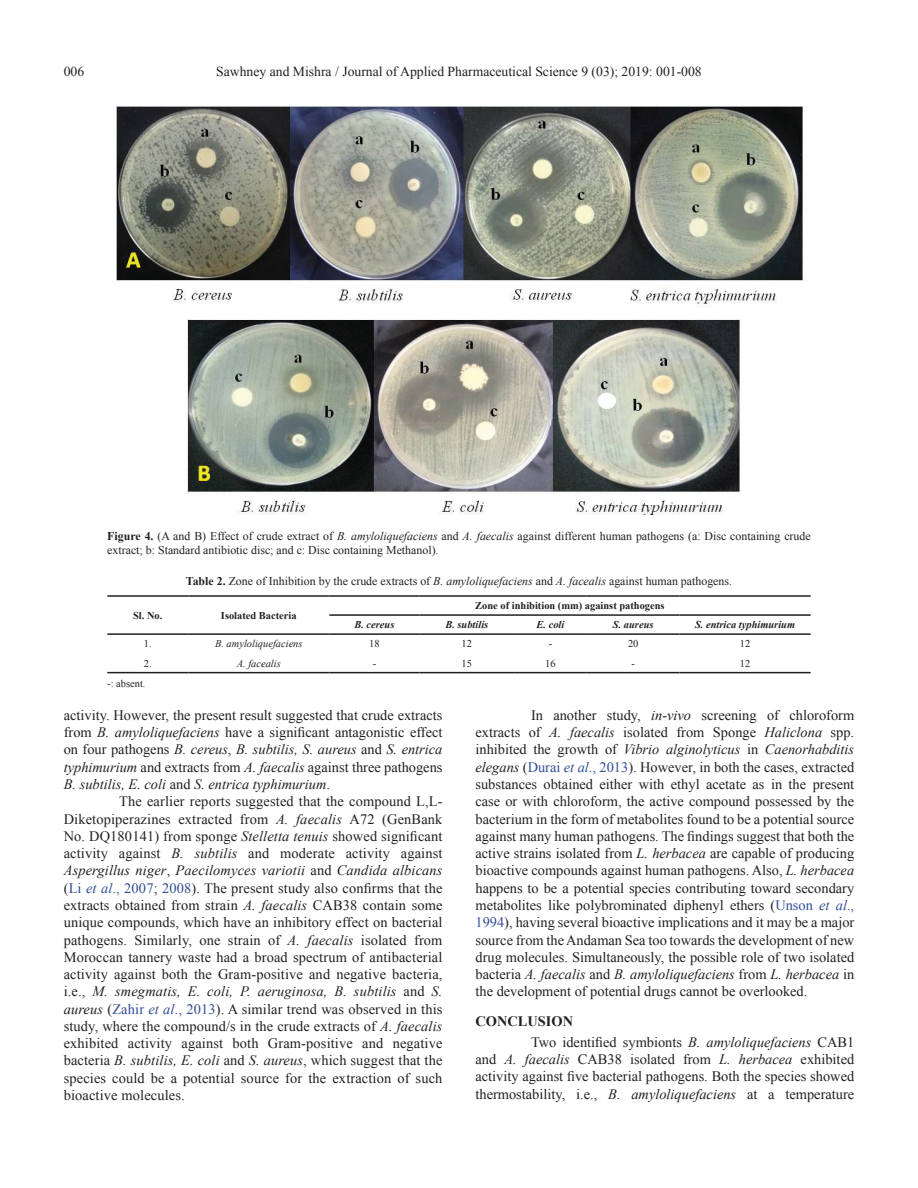
<style>
.page{position:relative;width:918px;height:1188px;background:#fff}
.page>*{position:absolute;margin:0;border:0;box-sizing:border-box;transform-origin:0 0}
.Para_Indent{font:14.4px/17.2px "Times New Roman";color:#231f20;text-align:justify}
.A_Head{font:700 14.4px "Times New Roman";color:#231f20}
.t1{font:13.65px "Times New Roman";color:#231f20}
.Fig_Caption{font:11.85px/14.2px "Times New Roman";color:#231f20}
.Table_Caption{font:11.85px "Times New Roman";color:#231f20}
.Table_Text{font:700 10.5px "Times New Roman";color:#231f20}
.Table_Text-2{font:italic 700 10.5px "Times New Roman";color:#231f20}
.Table_Text-3{font:italic 10.5px "Times New Roman";color:#231f20}
.Table_Text-4{font:10.5px "Times New Roman";color:#231f20}
.Table_Source{font:10.5px "Times New Roman";color:#231f20}
.s1{font-weight:700}
.s2{font-style:italic}
.s3{color:#304d94}
.s4{font-style:italic;color:#304d94}
</style>
<div class="page">
<hr style="left:107px;top:595px;width:81px;height:2px;background:#231f20">
<hr style="left:188px;top:595px;width:141px;height:2px;background:#231f20">
<hr style="left:107px;top:633px;width:81px;height:2px;background:#231f20">
<hr style="left:188px;top:633px;width:141px;height:2px;background:#231f20">
<hr style="left:329px;top:595px;width:91px;height:2px;background:#231f20">
<hr style="left:420px;top:595px;width:94px;height:2px;background:#231f20">
<hr style="left:514px;top:595px;width:73px;height:2px;background:#231f20">
<hr style="left:587px;top:595px;width:93px;height:2px;background:#231f20">
<hr style="left:680px;top:595px;width:131px;height:2px;background:#231f20">
<hr style="left:329px;top:614px;width:91px;height:2px;background:#231f20">
<hr style="left:420px;top:614px;width:94px;height:2px;background:#231f20">
<hr style="left:514px;top:614px;width:73px;height:2px;background:#231f20">
<hr style="left:587px;top:614px;width:93px;height:2px;background:#231f20">
<hr style="left:680px;top:614px;width:131px;height:2px;background:#231f20">
<hr style="left:329px;top:633px;width:91px;height:2px;background:#231f20">
<hr style="left:420px;top:633px;width:94px;height:2px;background:#231f20">
<hr style="left:514px;top:633px;width:73px;height:2px;background:#231f20">
<hr style="left:587px;top:633px;width:93px;height:2px;background:#231f20">
<hr style="left:680px;top:633px;width:131px;height:2px;background:#231f20">
<hr style="left:107px;top:672px;width:81px;height:1px;background:#231f20">
<hr style="left:188px;top:672px;width:141px;height:1px;background:#231f20">
<hr style="left:329px;top:672px;width:91px;height:1px;background:#231f20">
<hr style="left:420px;top:672px;width:94px;height:1px;background:#231f20">
<hr style="left:514px;top:672px;width:73px;height:1px;background:#231f20">
<hr style="left:587px;top:672px;width:93px;height:1px;background:#231f20">
<hr style="left:680px;top:672px;width:131px;height:1px;background:#231f20">
<img style="left:116px;top:106px;width:691px;height:409px">
<p class="t1" style="left:64px;top:63px;width:22px">006</p>
<p class="t1" style="left:216px;top:63px;width:487px">Sawhney and Mishra / Journal of Applied Pharmaceutical Science 9 (03); 2019: 001-008</p>
<p class="Fig_Caption" style="left:107px;top:528px;width:705px"><span class="s1">Figure 4.</span> (A and B) Effect of crude extract of <span class="s2">B. amyloliquefaciens</span> and <span class="s2">A. faecalis</span> against different human pathogens (a: Disc containing crude extract; b: Standard antibiotic disc; and c: Disc containing Methanol).</p>
<p class="Table_Caption" style="left:186px;top:573px;width:548px"><span class="s1">Table 2.</span> Zone of Inhibition by the crude extracts of <span class="s2">B. amyloliquefaciens</span> and <span class="s2">A. facealis</span> against human pathogens.</p>
<p class="Table_Text" style="left:133px;top:608px;width:31px">Sl. No.</p>
<p class="Table_Text" style="left:221px;top:608px;width:77px">Isolated Bacteria</p>
<p class="Table_Text" style="left:475px;top:598px;width:191px">Zone of inhibition (mm) against pathogens</p>
<p class="Table_Text-2" style="left:354px;top:617px;width:42px">B. cereus</p>
<p class="Table_Text-2" style="left:445px;top:617px;width:44px">B. subtilis</p>
<p class="Table_Text-2" style="left:537px;top:617px;width:29px">E. coli</p>
<p class="Table_Text-2" style="left:613px;top:617px;width:42px">S. aureus</p>
<p class="Table_Text-2" style="left:695px;top:617px;width:102px">S. entrica typhimurium</p>
<p class="Table_Text-4" style="left:144px;top:637px;width:9px">1.</p>
<p class="Table_Text-3" style="left:215px;top:637px;width:89px">B. amyloliquefaciens</p>
<p class="Table_Text-4" style="left:369px;top:637px;width:12px">18</p>
<p class="Table_Text-4" style="left:462px;top:637px;width:12px">12</p>
<p class="Table_Text-4" style="left:549px;top:637px;width:5px">-</p>
<p class="Table_Text-4" style="left:628px;top:637px;width:12px">20</p>
<p class="Table_Text-4" style="left:740px;top:637px;width:12px">12</p>
<p class="Table_Text-4" style="left:144px;top:656px;width:9px">2.</p>
<p class="Table_Text-3" style="left:237px;top:656px;width:46px">A. facealis</p>
<p class="Table_Text-4" style="left:373px;top:656px;width:5px">-</p>
<p class="Table_Text-4" style="left:462px;top:656px;width:12px">15</p>
<p class="Table_Text-4" style="left:545px;top:656px;width:12px">16</p>
<p class="Table_Text-4" style="left:632px;top:656px;width:5px">-</p>
<p class="Table_Text-4" style="left:740px;top:656px;width:12px">12</p>
<p class="Table_Source" style="left:107px;top:677px;width:40px">-: absent.</p>
<p class="Para_Indent" style="left:64px;top:706px;width:380px">activity. However, the present result suggested that crude extracts from <span class="s2">B. amyloliquefaciens</span> have a significant antagonistic effect on four pathogens <span class="s2">B. cereus</span>, <span class="s2">B. subtilis, S. aureus</span> and <span class="s2">S. entrica typhimurium</span> and extracts from <span class="s2">A. faecalis</span> against three pathogens <span class="s2">B. subtilis, E. coli</span> and <span class="s2">S. entrica typhimurium</span>.</p>
<p class="Para_Indent" style="left:64px;top:793px;width:380px;text-indent:56px">The earlier reports suggested that the compound L,L-Diketopiperazines extracted from <span class="s2">A. faecalis</span> A72 (GenBank No. DQ180141) from sponge <span class="s2">Stelletta tenuis</span> showed significant activity against <span class="s2">B. subtilis</span> and moderate activity against <span class="s2">Aspergillus niger</span>, <span class="s2">Paecilomyces variotii</span> and <span class="s2">Candida albicans </span>(<span class="s3">Li</span> <span class="s4">et al</span><span class="s3">., 2007</span>; <span class="s3">2008</span>). The present study also confirms that the extracts obtained from strain <span class="s2">A. faecalis</span> CAB38 contain some unique compounds, which have an inhibitory effect on bacterial pathogens. Similarly, one strain of <span class="s2">A. faecalis</span> isolated from Moroccan tannery waste had a broad spectrum of antibacterial activity against both the Gram-positive and negative bacteria, i.e., <span class="s2">M. smegmatis, E. coli, P. aeruginosa, B. subtilis</span> and <span class="s2">S. aureus</span> (<span class="s3">Zahir</span> <span class="s4">et al</span><span class="s3">., 2013</span>). A similar trend was observed in this study, where the compound/s in the crude extracts of <span class="s2">A. faecalis </span>exhibited activity against both Gram-positive and negative bacteria <span class="s2">B. subtilis, E. coli</span> and <span class="s2">S. aureus</span>, which suggest that the species could be a potential source for the extraction of such bioactive molecules.</p>
<p class="Para_Indent" style="left:476px;top:706px;width:380px;text-indent:56px">In another study, <span class="s2">in-vivo</span> screening of chloroform extracts of <span class="s2">A. faecalis</span> isolated from Sponge <span class="s2">Haliclona</span> spp. inhibited the growth of <span class="s2">Vibrio alginolyticus</span> in <span class="s2">Caenorhabditis elegans</span> (<span class="s3">Durai</span> <span class="s4">et al</span><span class="s3">., 2013</span>). However, in both the cases, extracted substances obtained either with ethyl acetate as in the present case or with chloroform, the active compound possessed by the bacterium in the form of metabolites found to be a potential source against many human pathogens. The findings suggest that both the active strains isolated from <span class="s2">L. herbacea</span> are capable of producing bioactive compounds against human pathogens. Also, <span class="s2">L. herbacea </span>happens to be a potential species contributing toward secondary metabolites like polybrominated diphenyl ethers (<span class="s3">Unson</span> <span class="s4">et al</span><span class="s3">., 1994</span>), having several bioactive implications and it may be a major source from the Andaman Sea too towards the development of new drug molecules. Simultaneously, the possible role of two isolated bacteria <span class="s2">A. faecalis</span> and <span class="s2">B. amyloliquefaciens</span> from <span class="s2">L. herbacea</span> in the development of potential drugs cannot be overlooked.</p>
<p class="A_Head" style="left:476px;top:1011px;width:99px">CONCLUSION</p>
<p class="Para_Indent" style="left:475px;top:1033px;width:380px;text-indent:56px">Two identified symbionts <span class="s2">B. amyloliquefaciens</span> CAB1 and <span class="s2">A. faecalis</span> CAB38 isolated from <span class="s2">L. herbacea</span> exhibited activity against five bacterial pathogens. Both the species showed thermostability, i.e., <span class="s2">B. amyloliquefaciens</span> at a temperature</p>
</div>
